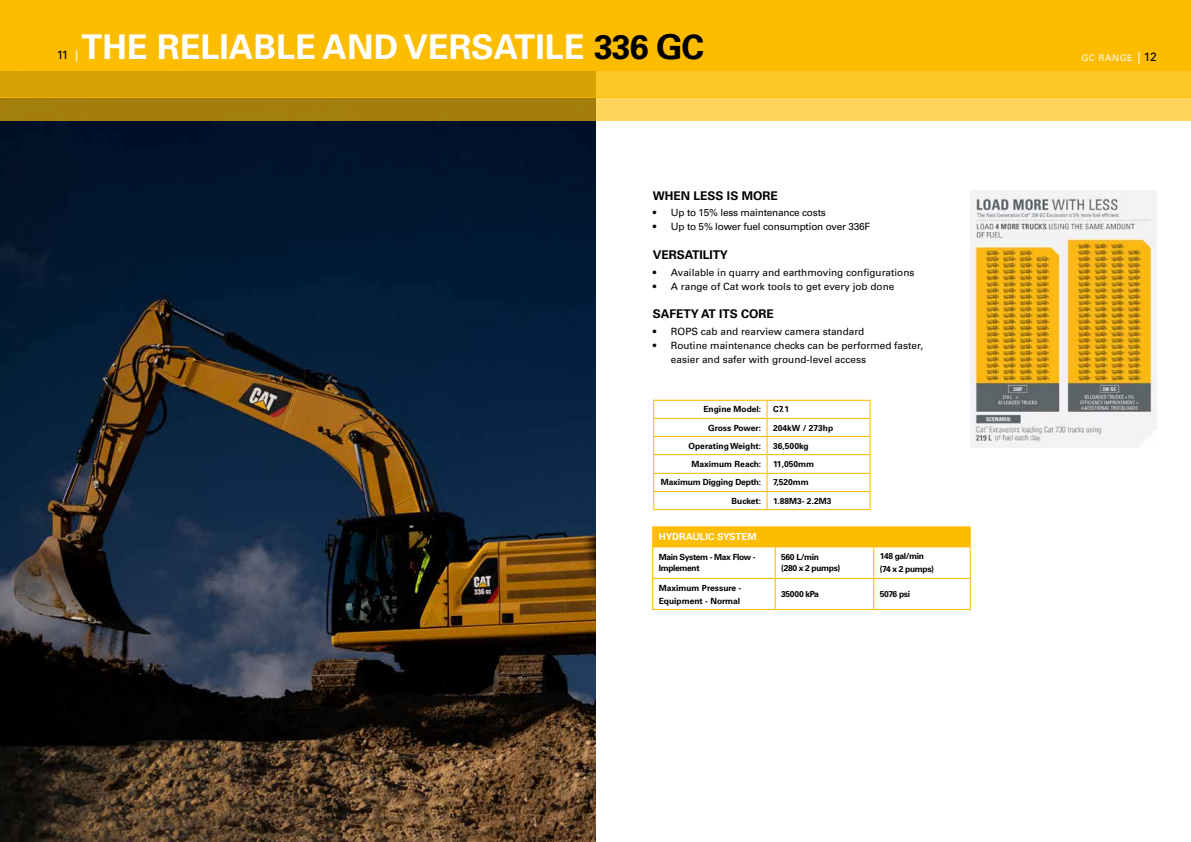
<style>
.page{position:relative;width:1191px;height:842px;background:#fff}
.page>*{position:absolute;margin:0;border:0;box-sizing:border-box;transform-origin:0 0}
.t1{font:700 34px "Univers LT Std";color:#fff}
.t2{font:700 12px "Univers LT Std";color:#000}
.t3{font:12px "Univers LT Std";color:#000}
.t4{font:10px/14px "Univers LT Std";color:#000}
.t5{font:10px "Univers LT Std";letter-spacing:-.02em;color:#000}
.t6{font:700 9.7px "Univers LT Std";color:#fff}
.t7{font:9px "Univers LT Std";letter-spacing:.06em;color:#fff}
.t8{font:700 8.5px/13px "Univers LT Std";color:#000}
.t9{font:700 8.5px/10.8px "Univers LT Std";letter-spacing:-.04em;color:#000}
.t10{font:700 8.5px "Univers LT Std";letter-spacing:-.02em;color:#000}
.s1{color:#000}
.s2{color:#fff}
.s3{font-size:12px}
.s4{font-size:12px;color:#000}
</style>
<div class="page">
<img style="left:0;top:121px;width:595px;height:721px">
<div style="left:0;top:0;width:1191px;height:56px;background:#fcbc00"></div>
<svg style="left:0;top:56px;width:1191px;height:41px;background:#efb60e"></svg>
<svg style="left:0;top:97px;width:1191px;height:24px;background:#d1a932"></svg>
<hr style="left:653px;top:400px;width:114px;height:1px;background:#fcbc00">
<hr style="left:767px;top:400px;width:103px;height:1px;background:#fcbc00">
<img style="left:970px;top:191px;width:187px;height:256px">
<svg style="left:652px;top:401px;width:331px;height:146px"></svg>
<hr style="left:652px;top:546px;width:123px;height:1px;background:#fcbc00">
<hr style="left:652px;top:547px;width:1px;height:31px;background:#fcbc00">
<hr style="left:775px;top:546px;width:98px;height:1px;background:#fcbc00">
<hr style="left:774px;top:547px;width:1px;height:31px;background:#fcbc00">
<hr style="left:873px;top:546px;width:97px;height:1px;background:#fcbc00">
<hr style="left:873px;top:547px;width:1px;height:31px;background:#fcbc00">
<hr style="left:969px;top:547px;width:1px;height:31px;background:#fcbc00">
<hr style="left:652px;top:578px;width:123px;height:1px;background:#fcbc00">
<hr style="left:652px;top:579px;width:1px;height:30px;background:#fcbc00">
<hr style="left:775px;top:578px;width:98px;height:1px;background:#fcbc00">
<hr style="left:774px;top:579px;width:1px;height:30px;background:#fcbc00">
<hr style="left:873px;top:578px;width:97px;height:1px;background:#fcbc00">
<hr style="left:873px;top:579px;width:1px;height:30px;background:#fcbc00">
<hr style="left:969px;top:579px;width:1px;height:30px;background:#fcbc00">
<hr style="left:652px;top:609px;width:123px;height:1px;background:#fcbc00">
<hr style="left:775px;top:609px;width:98px;height:1px;background:#fcbc00">
<hr style="left:873px;top:609px;width:97px;height:1px;background:#fcbc00">
<hr style="left:874px;top:526px;width:96px;height:1px;background:#fcbc00">
<h1 class="t1" style="left:82px;top:27px;width:624px">THE RELIABLE AND VERSATILE <span class="s1">336 GC</span></h1>
<p class="t3" style="left:57px;top:47px;width:23px">11 <span class="s2">|</span></p>
<p class="t2" style="left:653px;top:188px;width:126px">WHEN LESS IS MORE</p>
<p class="t5" style="left:653px;top:207px;width:174px">• Up to 15% less maintenance costs</p>
<p class="t5" style="left:653px;top:221px;width:219px">• Up to 5% lower fuel consumption over 336F</p>
<p class="t2" style="left:653px;top:248px;width:77px">VERSATILITY</p>
<p class="t4" style="left:653px;top:265px;width:263px">• Available in quarry and earthmoving configurations</p>
<p class="t4" style="left:653px;top:279px;width:243px">• A range of Cat work tools to get every job done</p>
<p class="t2" style="left:653px;top:307px;width:122px">SAFETY AT ITS CORE</p>
<p class="t4" style="left:653px;top:325px;width:213px">• ROPS cab and rearview camera standard</p>
<p class="t4" style="left:671px;top:339px;width:254px;text-indent:-18px">• Routine maintenance checks can be performed faster, easier and safer with ground-level access</p>
<p class="t8" style="left:703px;top:403px;width:59px">Engine Model:</p>
<p class="t8" style="left:773px;top:403px;width:17px">C7.1</p>
<p class="t8" style="left:708px;top:421px;width:55px">Gross Power:</p>
<p class="t8" style="left:773px;top:421px;width:62px">204kW / 273hp</p>
<p class="t8" style="left:688px;top:439px;width:74px">Operating Weight:</p>
<p class="t8" style="left:773px;top:439px;width:37px">36,500kg</p>
<p class="t8" style="left:691px;top:457px;width:71px">Maximum Reach:</p>
<p class="t8" style="left:773px;top:457px;width:43px">11,050mm</p>
<p class="t10" style="left:661px;top:477px;width:102px">Maximum Digging Depth:</p>
<p class="t8" style="left:773px;top:476px;width:37px">7,520mm</p>
<p class="t8" style="left:731px;top:494px;width:31px">Bucket:</p>
<p class="t8" style="left:773px;top:494px;width:60px">1.88M3- 2.2M3</p>
<p class="t6" style="left:658px;top:531px;width:99px">HYDRAULIC SYSTEM</p>
<p class="t9" style="left:658px;top:552px;width:98px">Main System - Max Flow -<br>Implement</p>
<p class="t9" style="left:781px;top:552px;width:61px">560 L/min<br>(280 x 2 pumps)</p>
<p class="t9" style="left:879px;top:550px;width:56px;line-height:13px">148 gal/min (74 x 2 pumps)</p>
<p class="t8" style="left:658px;top:581px;width:84px">Maximum Pressure -<br>Equipment - Normal</p>
<p class="t9" style="left:781px;top:589px;width:39px">35000 kPa</p>
<p class="t8" style="left:879px;top:588px;width:32px">5076 psi</p>
<p class="t7" style="left:1081px;top:53px;width:77px">GC RANGE <span class="s3">|</span> <span class="s4">12</span></p>
</div>
